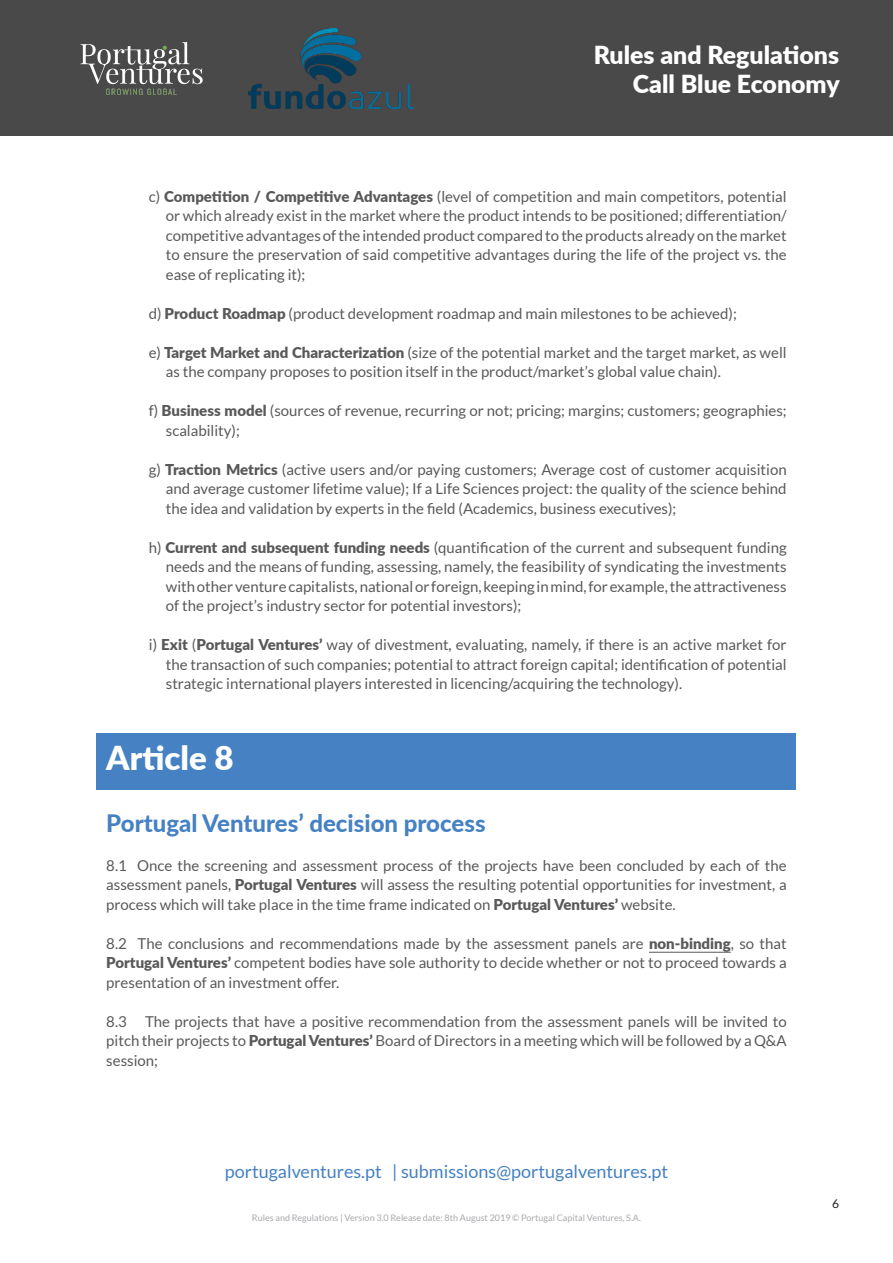
<style>
.page{position:relative;width:893px;height:1263px;background:#fff}
.page>*{position:absolute;margin:0;border:0;box-sizing:border-box;transform-origin:0 0}
.titulos_PV{font:900 33px "Lato";color:#fff}
.t1{font:900 24.9px/29.8px "Lato";color:#fff;text-align:right}
.subtitulos_PV{font:800 24px "Lato";color:#4581c3}
.t2{font:18px "Lato";color:#4581c3}
.bullets2{font:15px/19.5px "Lato";color:#595959;text-align:justify}
.texto_PV{font:15px/19.5px "Lato";color:#595959;text-align:justify}
.t3{font:12px "Lato";color:#231f20}
.t4{font:9px "Lato";color:#a8a9ad}
.s1{font-weight:900}
</style>
<div class="page">
<div style="left:1px;top:1px;width:892px;height:135px;background:#494949"></div>
<img style="left:80px;top:42px;width:123px;height:53px">
<img style="left:249px;top:28px;width:164px;height:81px">
<div style="left:97px;top:733px;width:699px;height:57px;background:#4581c3"></div>
<hr style="left:649px;top:952px;width:82px;height:1px;background:#595959">
<h2 class="t1" style="left:594px;top:38px;width:247px">Rules and Regulations<br>Call Blue Economy</h2>
<p class="bullets2" style="left:166px;top:186px;width:622px;text-indent:-17px">c) <span class="s1">Competition / Competitive Advantages</span> (level of competition and main competitors, potential or which already exist in the market where the product intends to be positioned; differentiation/ competitive advantages of the intended product compared to the products already on the market to ensure the preservation of said competitive advantages during the life of the project vs. the ease of replicating it);</p>
<p class="bullets2" style="left:149px;top:303px;width:589px">d) <span class="s1">Product Roadmap</span> (product development roadmap and main milestones to be achieved);</p>
<p class="bullets2" style="left:166px;top:342px;width:622px;text-indent:-17px">e) <span class="s1">Target Market and Characterization</span> (size of the potential market and the target market, as well as the company proposes to position itself in the product/market’s global value chain).</p>
<p class="bullets2" style="left:166px;top:401px;width:622px;text-indent:-17px">f) <span class="s1">Business model</span> (sources of revenue, recurring or not; pricing; margins; customers; geographies; scalability);</p>
<p class="bullets2" style="left:166px;top:459px;width:622px;text-indent:-17px">g) <span class="s1">Traction Metrics</span> (active users and/or paying customers; Average cost of customer acquisition and average customer lifetime value); If a Life Sciences project: the quality of the science behind the idea and validation by experts in the field (Academics, business executives);</p>
<p class="bullets2" style="left:166px;top:537px;width:622px;text-indent:-17px">h) <span class="s1">Current and subsequent funding needs</span> (quantification of the current and subsequent funding needs and the means of funding, assessing, namely, the feasibility of syndicating the investments with other venture capitalists, national or foreign, keeping in mind, for example, the attractiveness of the project’s industry sector for potential investors);</p>
<p class="bullets2" style="left:166px;top:635px;width:622px;text-indent:-17px">i) <span class="s1">Exit</span> (<span class="s1">Portugal Ventures’</span> way of divestment, evaluating, namely, if there is an active market for the transaction of such companies; potential to attract foreign capital; identification of potential strategic international players interested in licencing/acquiring the technology).</p>
<p class="titulos_PV" style="left:106px;top:733px;width:129px">Article 8</p>
<p class="subtitulos_PV" style="left:106px;top:805px;width:381px">Portugal Ventures’ decision process</p>
<p class="texto_PV" style="left:106px;top:855px;width:682px">8.1 Once the screening and assessment process of the projects have been concluded by each of the assessment panels, <span class="s1">Portugal Ventures</span> will assess the resulting potential opportunities for investment, a process which will take place in the time frame indicated on <span class="s1">Portugal Ventures’</span> website.</p>
<p class="texto_PV" style="left:106px;top:933px;width:682px">8.2 The conclusions and recommendations made by the assessment panels are <span class="s1">non-binding</span>, so that <span class="s1">Portugal Ventures’</span> competent bodies have sole authority to decide whether or not to proceed towards a presentation of an investment offer.</p>
<p class="texto_PV" style="left:106px;top:1011px;width:682px">8.3 The projects that have a positive recommendation from the assessment panels will be invited to pitch their projects to <span class="s1">Portugal Ventures’</span> Board of Directors in a meeting which will be followed by a Q&amp;A session;</p>
<p class="t2" style="left:225px;top:1161px;width:445px">portugalventures.pt | submissions@portugalventures.pt</p>
<p class="t4" style="left:252px;top:1212px;width:391px">Rules and Regulations | Version 3.0 Release date: 8th August 2019 © Portugal Capital Ventures, S.A.</p>
<p class="t3" style="left:832px;top:1197px;width:8px">6</p>
</div>
